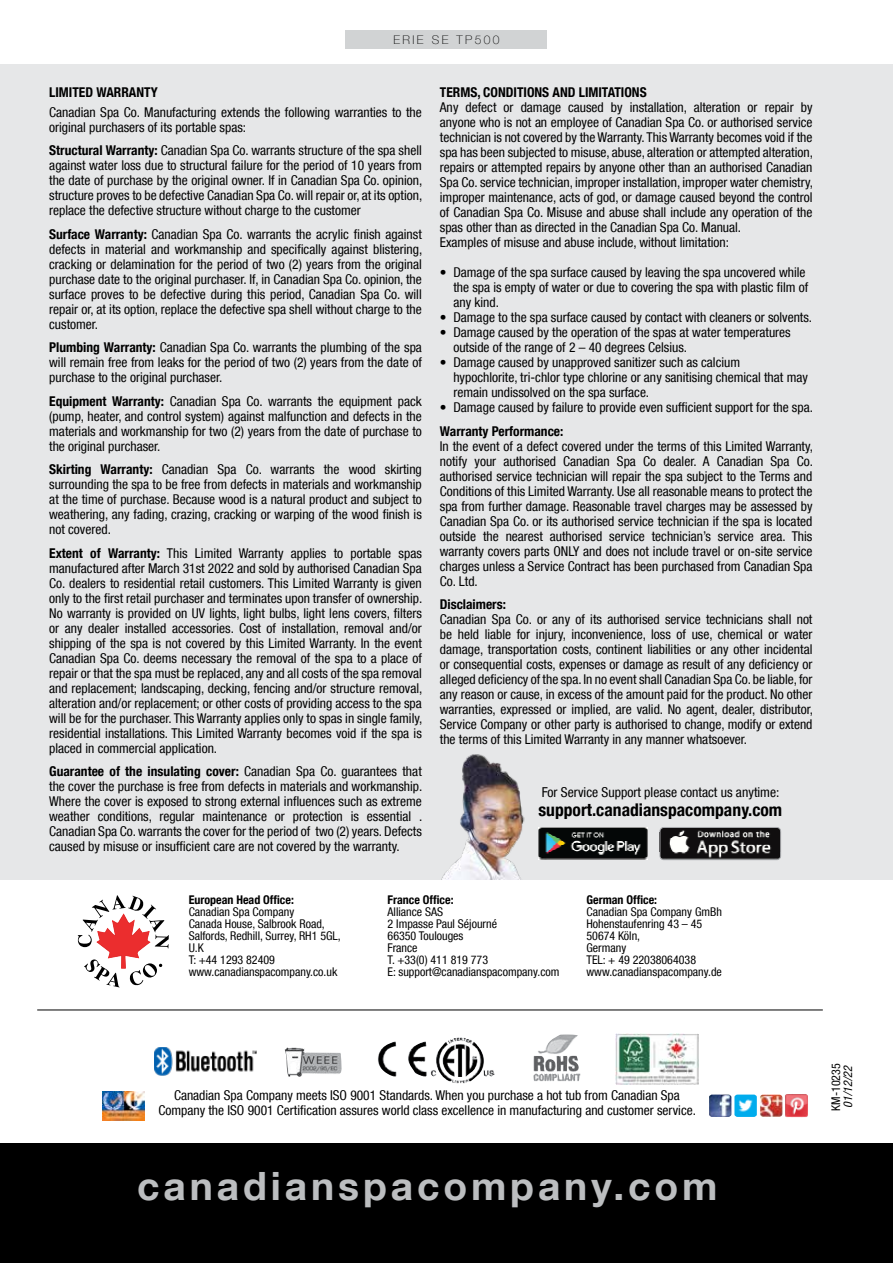
<style>
.page{position:relative;width:893px;height:1263px;background:#fff}
.page>*{position:absolute;margin:0;border:0;box-sizing:border-box;transform-origin:0 0}
.t1{font:700 39px "Helvetica Neue LT Com";letter-spacing:.1em;color:#bcbec0}
.t2{font:700 condensed 17.55px "Helvetica Neue LT Com";color:#000}
.t3{font:condensed 13.65px "Helvetica Neue LT Com";color:#000}
.t4{font:condensed 13.5px/15px "Helvetica Neue LT Com";color:#000;text-align:justify}
.t5{font:700 condensed 13.5px "Helvetica Neue LT Com";color:#000}
.t6{font:condensed 12px/12px "Helvetica Neue LT Com";color:#000}
.t7{font:700 condensed 12px "Helvetica Neue LT Com";color:#000}
.t8{font:100 12px "Helvetica Neue LT Com";letter-spacing:.2em;color:#000}
.t9{font:italic condensed 12px "Helvetica Neue LT Com";color:#000}
.s1{font-weight:700}
</style>
<div class="page">
<div style="left:345px;top:31px;width:202px;height:18px;background:#d1d3d4"></div>
<div style="left:0;top:64px;width:893px;height:815px;background:#e6e7e8"></div>
<div style="left:0;top:1143px;width:893px;height:120px;background:#000"></div>
<img style="left:155px;top:1047px;width:101px;height:28px">
<img style="left:378px;top:1037px;width:117px;height:46px">
<img style="left:533px;top:1034px;width:48px;height:47px">
<img style="left:285px;top:1047px;width:57px;height:30px">
<img style="left:616px;top:1034px;width:82px;height:51px">
<img style="left:660px;top:827px;width:121px;height:33px">
<div style="left:660px;top:827px;width:121px;height:33px;border:1px solid #a7a9ac;border-radius:4px"></div>
<img style="left:538px;top:827px;width:109px;height:32px">
<img style="left:441px;top:754px;width:84px;height:125px">
<img style="left:102px;top:1091px;width:42px;height:29px">
<img style="left:709px;top:1094px;width:22px;height:23px">
<img style="left:734px;top:1094px;width:23px;height:23px">
<img style="left:760px;top:1094px;width:48px;height:24px">
<hr style="left:37px;top:1010px;width:786px;height:1px;background:#000">
<svg style="left:78px;top:895px;width:91px;height:92px"></svg>
<p class="t8" style="left:393px;top:33px;width:108px">ERIE SE TP500</p>
<p class="t5" style="left:49px;top:85px;width:110px">LIMITED WARRANTY</p>
<p class="t4" style="left:49px;top:104px;width:374px">Canadian Spa Co. Manufacturing extends the following warranties to the original purchasers of its portable spas:</p>
<p class="t4" style="left:49px;top:143px;width:375px"><span class="s1">Structural Warranty:</span> Canadian Spa Co. warrants structure of the spa shell against water loss due to structural failure for the period of 10 years from the date of purchase by the original owner. If in Canadian Spa Co. opinion, structure proves to be defective Canadian Spa Co. will repair or, at its option, replace the defective structure without charge to the customer</p>
<p class="t4" style="left:49px;top:226px;width:375px"><span class="s1">Surface Warranty:</span> Canadian Spa Co. warrants the acrylic finish against defects in material and workmanship and specifically against blistering, cracking or delamination for the period of two (2) years from the original purchase date to the original purchaser. If, in Canadian Spa Co. opinion, the surface proves to be defective during this period, Canadian Spa Co. will repair or, at its option, replace the defective spa shell without charge to the customer.</p>
<p class="t4" style="left:49px;top:340px;width:374px"><span class="s1">Plumbing Warranty:</span> Canadian Spa Co. warrants the plumbing of the spa will remain free from leaks for the period of two (2) years from the date of purchase to the original purchaser.</p>
<p class="t4" style="left:49px;top:393px;width:374px"><span class="s1">Equipment Warranty:</span> Canadian Spa Co. warrants the equipment pack (pump, heater, and control system) against malfunction and defects in the materials and workmanship for two (2) years from the date of purchase to the original purchaser.</p>
<p class="t4" style="left:49px;top:462px;width:374px"><span class="s1">Skirting Warranty:</span> Canadian Spa Co. warrants the wood skirting surrounding the spa to be free from defects in materials and workmanship at the time of purchase. Because wood is a natural product and subject to weathering, any fading, crazing, cracking or warping of the wood finish is not covered.</p>
<p class="t4" style="left:49px;top:545px;width:375px"><span class="s1">Extent of Warranty:</span> This Limited Warranty applies to portable spas manufactured after March 31st 2022 and sold by authorised Canadian Spa Co. dealers to residential retail customers. This Limited Warranty is given only to the first retail purchaser and terminates upon transfer of ownership.<br>No warranty is provided on UV lights, light bulbs, light lens covers, filters or any dealer installed accessories. Cost of installation, removal and/or shipping of the spa is not covered by this Limited Warranty. In the event Canadian Spa Co. deems necessary the removal of the spa to a place of repair or that the spa must be replaced, any and all costs of the spa removal and replacement; landscaping, decking, fencing and/or structure removal, alteration and/or replacement; or other costs of providing access to the spa will be for the purchaser. This Warranty applies only to spas in single family, residential installations. This Limited Warranty becomes void if the spa is placed in commercial application.</p>
<p class="t4" style="left:49px;top:764px;width:375px"><span class="s1">Guarantee of the insulating cover:</span> Canadian Spa Co. guarantees that the cover the purchase is free from defects in materials and workmanship.<br>Where the cover is exposed to strong external influences such as extreme weather conditions, regular maintenance or protection is essential .<br>Canadian Spa Co. warrants the cover for the period of two (2) years. Defects caused by misuse or insufficient care are not covered by the warranty.</p>
<p class="t5" style="left:440px;top:85px;width:208px">TERMS, CONDITIONS AND LIMITATIONS</p>
<p class="t4" style="left:440px;top:100px;width:375px;text-align:left">Any defect or damage caused by installation, alteration or repair by anyone who is not an employee of Canadian Spa Co. or authorised service technician is not covered by the Warranty. This Warranty becomes void if the spa has been subjected to misuse, abuse, alteration or attempted alteration, repairs or attempted repairs by anyone other than an authorised Canadian Spa Co. service technician, improper installation, improper water chemistry, improper maintenance, acts of god, or damage caused beyond the control of Canadian Spa Co. Misuse and abuse shall include any operation of the spas other than as directed in the Canadian Spa Co. Manual.<br>Examples of misuse and abuse include, without limitation:</p>
<p class="t4" style="left:453px;top:265px;width:357px;text-align:left;text-indent:-14px">• Damage of the spa surface caused by leaving the spa uncovered while the spa is empty of water or due to covering the spa with plastic film of any kind.</p>
<p class="t4" style="left:440px;top:310px;width:374px">• Damage to the spa surface caused by contact with cleaners or solvents.</p>
<p class="t4" style="left:453px;top:325px;width:339px;text-indent:-14px">• Damage caused by the operation of the spas at water temperatures outside of the range of 2 – 40 degrees Celsius.</p>
<p class="t4" style="left:453px;top:355px;width:356px;text-align:left;text-indent:-14px">• Damage caused by unapproved sanitizer such as calcium<br>hypochlorite, tri-chlor type chlorine or any sanitising chemical that may remain undissolved on the spa surface.</p>
<p class="t4" style="left:440px;top:400px;width:375px">• Damage caused by failure to provide even sufficient support for the spa.</p>
<p class="t5" style="left:440px;top:423px;width:125px">Warranty Performance:</p>
<p class="t4" style="left:440px;top:438px;width:375px">In the event of a defect covered under the terms of this Limited Warranty, notify your authorised Canadian Spa Co dealer. A Canadian Spa Co. authorised service technician will repair the spa subject to the Terms and Conditions of this Limited Warranty. Use all reasonable means to protect the spa from further damage. Reasonable travel charges may be assessed by Canadian Spa Co. or its authorised service technician if the spa is located outside the nearest authorised service technician’s service area. This warranty covers parts ONLY and does not include travel or on-site service charges unless a Service Contract has been purchased from Canadian Spa Co. Ltd.</p>
<p class="t5" style="left:440px;top:596px;width:68px">Disclaimers:</p>
<p class="t4" style="left:440px;top:612px;width:375px">Canadian Spa Co. or any of its authorised service technicians shall not be held liable for injury, inconvenience, loss of use, chemical or water damage, transportation costs, continent liabilities or any other incidental or consequential costs, expenses or damage as result of any deficiency or alleged deficiency of the spa. In no event shall Canadian Spa Co. be liable, for any reason or cause, in excess of the amount paid for the product. No other warranties, expressed or implied, are valid. No agent, dealer, distributor, Service Company or other party is authorised to change, modify or extend the terms of this Limited Warranty in any manner whatsoever.</p>
<p class="t3" style="left:542px;top:784px;width:239px">For Service Support please contact us anytime:</p>
<p class="t2" style="left:538px;top:799px;width:245px">support.canadianspacompany.com</p>
<p class="t7" style="left:189px;top:892px;width:107px">European Head Office:</p>
<p class="t6" style="left:189px;top:905px;width:154px">Canadian Spa Company<br>Canada House, Salbrook Road,<br>Salfords, Redhill, Surrey, RH1 5GL,<br>U.K<br>T: +44 1293 82409 www.canadianspacompany.co.uk</p>
<p class="t7" style="left:388px;top:892px;width:67px">France Office:</p>
<p class="t6" style="left:388px;top:905px;width:173px">Alliance SAS<br>2 Impasse Paul Séjourné<br>66350 Toulouges<br>France<br>T. +33(0) 411 819 773<br>E: support@canadianspacompany.com</p>
<p class="t7" style="left:586px;top:892px;width:72px">German Office:</p>
<p class="t6" style="left:586px;top:905px;width:137px">Canadian Spa Company GmBh<br>Hohenstaufenring 43 – 45<br>50674 Köln,<br>Germany<br>TEL: + 49 22038064038 www.canadianspacompany.de</p>
<p class="t4" style="left:158px;top:1088px;width:539px;text-align:center">Canadian Spa Company meets ISO 9001 Standards. When you purchase a hot tub from Canadian Spa<br>Company the ISO 9001 Certification assures world class excellence in manufacturing and customer service.</p>
<h1 class="t1" style="left:137px;top:1162px;width:582px">canadianspacompany.com</h1>
<p class="t6" style="left:830px;top:1111px;width:49px;rotate:-90deg">KM-10235</p>
<p class="t9" style="left:841px;top:1107px;width:44px;rotate:-90deg">01/12/22</p>
</div>
